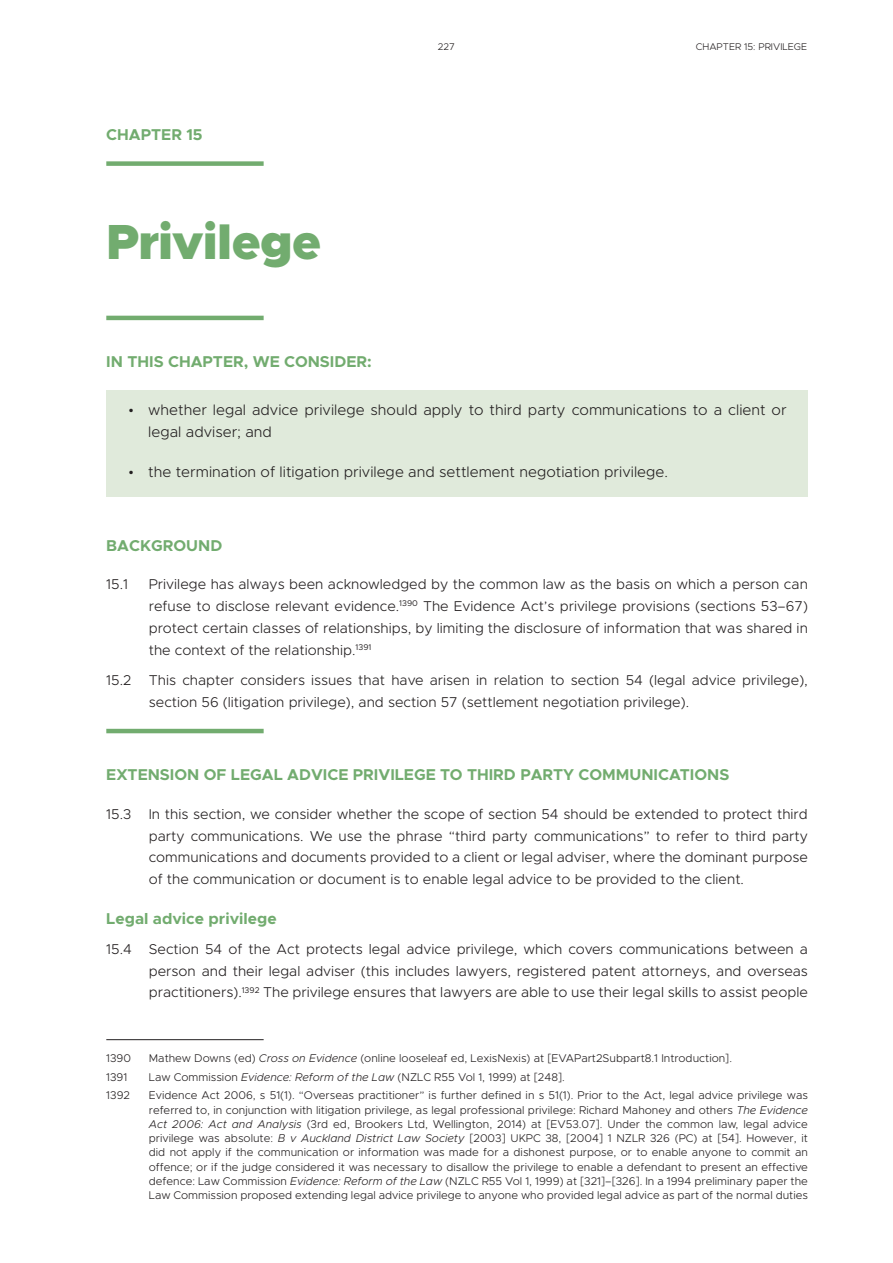
<style>
.page{position:relative;width:893px;height:1263px;background:#fff}
.page>*{position:absolute;margin:0;border:0;box-sizing:border-box;transform-origin:0 0}
.t1{font:900 49.5px "Metropolis";letter-spacing:-.015em;color:#72ac6f}
.t2{font:700 15.75px "Metropolis";color:#72ac6f}
.t3{font:300 15px/22.5px "Metropolis";color:#231f20}
.t4{font:300 14.25px/21.8px "Metropolis";color:#231f20;text-align:justify}
.t5{font:300 11.25px/14.2px "Metropolis";color:#231f20;text-align:justify}
.t6{font:300 9.75px "Metropolis";color:#231f20}
.s1{font-style:italic}
</style>
<div class="page">
<div style="left:106px;top:161px;width:158px;height:5px;background:#72ac6f"></div>
<hr style="left:106px;top:316px;width:158px;height:4px;background:#72ac6f">
<div style="left:106px;top:390px;width:702px;height:67px;background:#e0eadb"></div>
<div style="left:106px;top:452px;width:702px;height:45px;background:#e0eadb"></div>
<hr style="left:106px;top:729px;width:158px;height:4px;background:#72ac6f">
<hr style="left:106px;top:1039px;width:158px;height:1px;background:#231f20">
<p class="t2" style="left:106px;top:125px;width:98px">CHAPTER 15</p>
<h1 class="t1" style="left:106px;top:211px;width:217px">Privilege</h1>
<p class="t6" style="left:438px;top:41px;width:19px">227</p>
<p class="t6" style="left:696px;top:41px;width:113px">CHAPTER 15: PRIVILEGE</p>
<p class="t2" style="left:106px;top:351px;width:267px">IN THIS CHAPTER, WE CONSIDER:</p>
<p class="t3" style="left:148px;top:398px;width:640px;text-indent:-20px"><sup>.</sup> whether legal advice privilege should apply to third party communications to a client or legal adviser; and</p>
<p class="t3" style="left:129px;top:460px;width:541px"><sup>.</sup> the termination of litigation privilege and settlement negotiation privilege.</p>
<p class="t2" style="left:106px;top:535px;width:118px">BACKGROUND</p>
<p class="t4" style="left:106px;top:573px;width:23px">15.1</p>
<p class="t4" style="left:149px;top:573px;width:661px">Privilege has always been acknowledged by the common law as the basis on which a person can refuse to disclose relevant evidence.<sup>1390</sup> The Evidence Act’s privilege provisions (sections 53–67) protect certain classes of relationships, by limiting the disclosure of information that was shared in the context of the relationship.<sup>1391</sup></p>
<p class="t4" style="left:149px;top:669px;width:661px;text-indent:-43px">15.2 This chapter considers issues that have arisen in relation to section 54 (legal advice privilege), section 56 (litigation privilege), and section 57 (settlement negotiation privilege).</p>
<p class="t2" style="left:106px;top:765px;width:625px">EXTENSION OF LEGAL ADVICE PRIVILEGE TO THIRD PARTY COMMUNICATIONS</p>
<p class="t4" style="left:149px;top:803px;width:661px;text-indent:-43px">15.3 I n this section, we consider whether the scope of section 54 should be extended to protect third party communications. We use the phrase “third party communications” to refer to third party communications and documents provided to a client or legal adviser, where the dominant purpose of the communication or document is to enable legal advice to be provided to the client.</p>
<p class="t2" style="left:106px;top:908px;width:172px">Legal advice privilege</p>
<p class="t4" style="left:149px;top:938px;width:661px;text-indent:-43px">15.4 Section 54 of the Act protects legal advice privilege, which covers communications between a person and their legal adviser (this includes lawyers, registered patent attorneys, and overseas practitioners).<sup>1392</sup> The privilege ensures that lawyers are able to use their legal skills to assist people</p>
<p class="t5" style="left:106px;top:1051px;width:26px">1390</p>
<p class="t5" style="left:149px;top:1051px;width:585px">Mathew Downs (ed) <span class="s1">Cross on Evidence</span> (online looseleaf ed, LexisNexis) at [EVAPart2Subpart8.1 I ntroduction].</p>
<p class="t5" style="left:106px;top:1070px;width:23px">1391</p>
<p class="t5" style="left:149px;top:1070px;width:417px">Law Commission <span class="s1">Evidence: Reform of the Law</span> (NZLC R55 Vol 1, 1999) at [248].</p>
<p class="t5" style="left:106px;top:1088px;width:25px">1392</p>
<p class="t5" style="left:149px;top:1088px;width:661px">Evidence Act 2006, s 51(1). “Overseas practitioner” is further defined in s 51(1). Prior to the Act, legal advice privilege was referred to, in conjunction with litigation privilege, as legal professional privilege: Richard Mahoney and others <span class="s1">The Evidence Act 2006: Act and Analysis</span> (3rd ed, Brookers Ltd, Wellington, 2014) at [EV53.07]. Under the common law, legal advice privilege was absolute: <span class="s1">B v Auckland District Law Society</span> [2003] UKPC 38, [2004] 1 NZLR 326 (PC) at [54]. However, it did not apply if the communication or information was made for a dishonest purpose, or to enable anyone to commit an offence; or if the judge considered it was necessary to disallow the privilege to enable a defendant to present an effective defence: Law Commission <span class="s1">Evidence: Reform of the Law</span> (NZLC R55 Vol 1, 1999) at [321]–[326]. I n a 1994 preliminary paper the Law Commission proposed extending legal advice privilege to anyone who provided legal advice as part of the normal duties</p>
</div>
